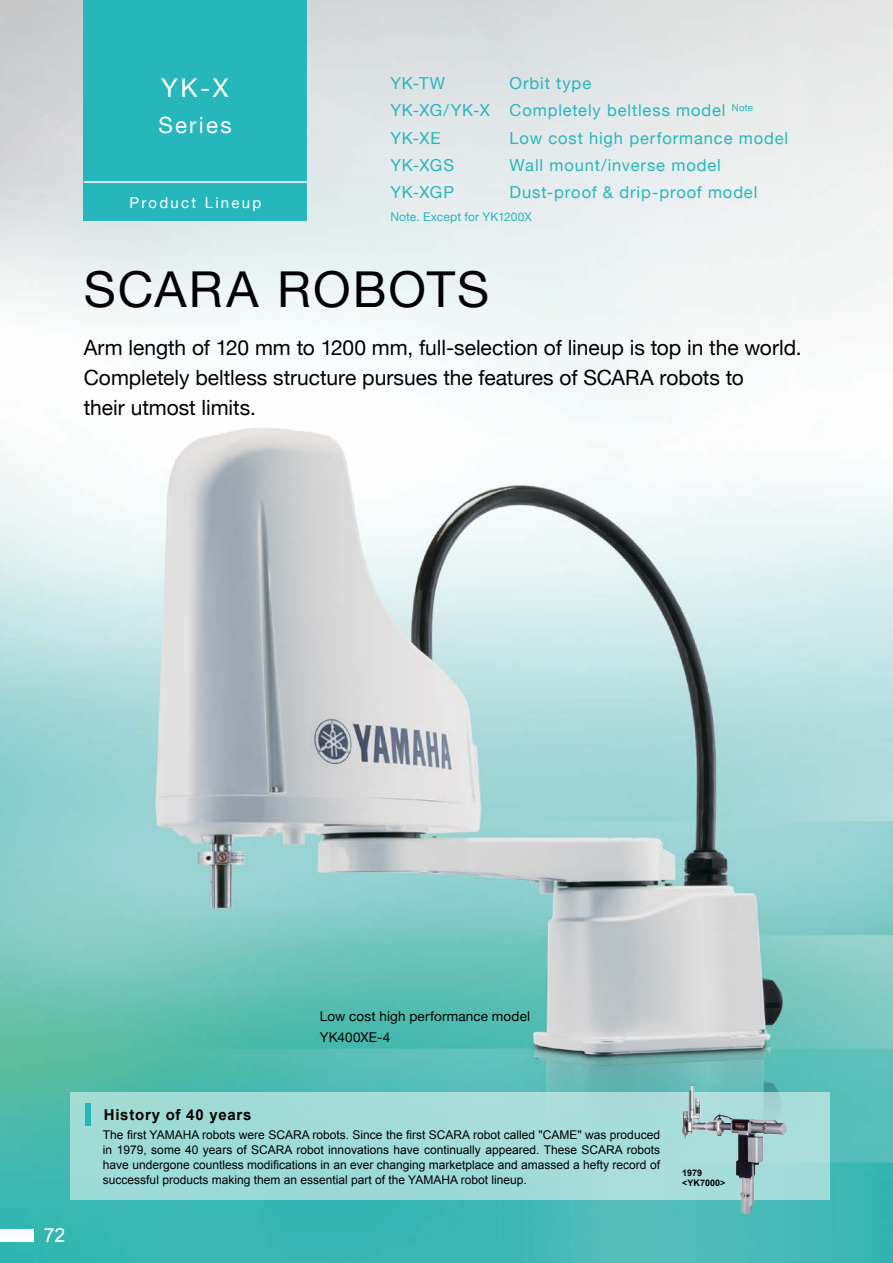
<style>
.page{position:relative;width:893px;height:1263px;background:#fff}
.page>*{position:absolute;margin:0;border:0;box-sizing:border-box;transform-origin:0 0}
.t1{font:49.5px "Helvetica Neue";letter-spacing:.04em;color:#000}
.t2{font:25.8px "Helvetica Neue";color:#fff}
.t3{font:22.35px "Helvetica Neue";letter-spacing:.1em;color:#fff}
.t4{font:21px/30px "Helvetica Neue";letter-spacing:-.005em;color:#000}
.t5{font:19.5px "Arial";color:#fff}
.t6{font:16.5px/27.3px "Helvetica Neue";letter-spacing:.055em;color:#26b7bc}
.t7{font:700 15px "Arial";letter-spacing:.05em;color:#000}
.t8{font:15px "Helvetica Neue";letter-spacing:.15em;color:#fff}
.t9{font:13.5px/21px "Helvetica Neue";letter-spacing:.01em;color:#000}
.t10{font:12px/15px "Arial";color:#000;text-align:justify}
.t11{font:12px "Helvetica Neue";letter-spacing:.005em;color:#26b7bc}
.t12{font:700 9px/9.8px "Arial";color:#000}
</style>
<div class="page">
<img style="left:0;top:0;width:893px;height:1263px">
<div style="left:84px;top:0;width:223px;height:220px;background:#26b7bc"></div>
<hr style="left:84px;top:181px;width:223px;height:2px;background:#fff">
<div style="left:70px;top:1092px;width:759px;height:107px;background:#a1dcd9"></div>
<div style="left:0;top:1229px;width:34px;height:13px;background:#fff"></div>
<div style="left:85px;top:1103px;width:6px;height:23px;background:#26b7bc"></div>
<img style="left:682px;top:1086px;width:104px;height:128px">
<h2 class="t2" style="left:161px;top:72px;width:69px">YK-X</h2>
<h3 class="t3" style="left:158px;top:112px;width:75px">Series</h3>
<p class="t8" style="left:130px;top:193px;width:133px">Product Lineup</p>
<h3 class="t6" style="left:390px;top:69px;width:364px;text-indent:119px">Orbit type<br>YK-XG/YK-X Completely beltless model <sup>Note<br></sup>YK-XE</h3>
<h3 class="t6" style="left:390px;top:69px;width:56px">YK-TW</h3>
<h3 class="t6" style="left:510px;top:124px;width:280px">Low cost high performance model</h3>
<h3 class="t6" style="left:390px;top:151px;width:65px">YK-XGS</h3>
<h3 class="t6" style="left:510px;top:151px;width:213px">Wall mount/inverse model</h3>
<h3 class="t6" style="left:390px;top:179px;width:65px">YK-XGP</h3>
<h3 class="t6" style="left:510px;top:179px;width:249px">Dust-proof &amp; drip-proof model</h3>
<p class="t11" style="left:390px;top:210px;width:143px">Note. Except for YK1200X</p>
<h1 class="t1" style="left:84px;top:260px;width:407px">SCARA ROBOTS</h1>
<h3 class="t4" style="left:84px;top:332px;width:719px">Arm length of 120 mm to 1200 mm, full-selection of lineup is top in the world.<br>Completely beltless structure pursues the features of SCARA robots to<br>their utmost limits.</h3>
<h3 class="t5" style="left:44px;top:1223px;width:23px">72</h3>
<p class="t9" style="left:320px;top:1006px;width:212px">Low cost high performance model<br>YK400XE-4</p>
<p class="t7" style="left:104px;top:1104px;width:149px">History of 40 years</p>
<p class="t10" style="left:103px;top:1127px;width:559px">The first YAMAHA robots were SCARA robots. Since the first SCARA robot called "CAME" was produced in 1979, some 40 years of SCARA robot innovations have continually appeared. These SCARA robots have undergone countless modifications in an ever changing marketplace and amassed a hefty record of successful products making them an essential part of the YAMAHA robot lineup.</p>
<p class="t12" style="left:682px;top:1168px;width:45px">1979 &lt;YK7000&gt;</p>
</div>
